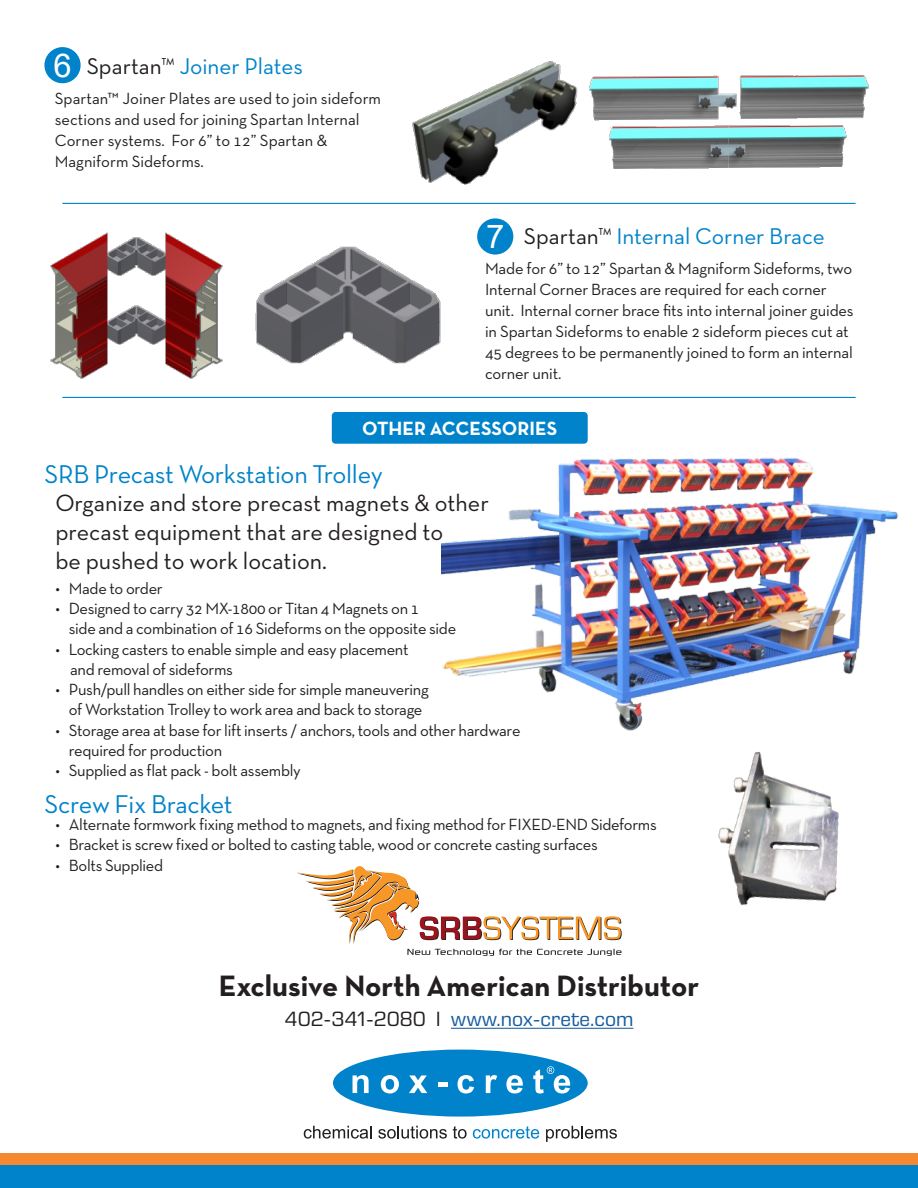
<style>
.page{position:relative;width:918px;height:1188px;background:#fff}
.page>*{position:absolute;margin:0;border:0;box-sizing:border-box;transform-origin:0 0}
.t1{font:32.7px "Arial";color:#fff}
.t2{font:700 30px "Neutra Text TF";color:#231f20}
.t3{font:26.25px "Neutra Text TF";letter-spacing:-.01em;color:#0083ca}
.t4{font:24px/28.8px "Neutra Text TF";color:#231f20}
.t5{font:23.25px "Neutra Text TF";color:#0083ca}
.t6{font:21px "Eurostile Next LT Pro";color:#175d9e}
.t7{font:700 19.5px "Neutra Text TF";color:#fff}
.t8{font:16.5px/21px "Neutra Text TF";letter-spacing:-.02em;color:#231f20}
.t9{font:16.5px/21px "Neutra Text TF";color:#231f20}
.s1{color:#231f20}
</style>
<div class="page">
<div style="left:0;top:1164px;width:918px;height:24px;background:#0083ca"></div>
<div style="left:0;top:1153px;width:918px;height:11px;background:#f58932"></div>
<img style="left:255px;top:247px;width:186px;height:117px">
<img style="left:50px;top:232px;width:173px;height:147px">
<div style="left:477px;top:218px;width:36px;height:37px;background:#0083ca;border-radius:50%"></div>
<div style="left:333px;top:1050px;width:255px;height:67px;background:#0083ca;border-radius:50%"></div>
<svg style="left:353px;top:1075px;width:16px;height:18px"></svg>
<svg style="left:381px;top:1075px;width:18px;height:19px"></svg>
<svg style="left:409px;top:1075px;width:18px;height:18px"></svg>
<div style="left:438px;top:1082px;width:9px;height:5px;background:#fff"></div>
<svg style="left:458px;top:1075px;width:16px;height:19px"></svg>
<svg style="left:486px;top:1075px;width:11px;height:18px"></svg>
<svg style="left:506px;top:1075px;width:17px;height:19px"></svg>
<svg style="left:304px;top:1126px;width:68px;height:13px"></svg>
<svg style="left:378px;top:1126px;width:69px;height:13px"></svg>
<svg style="left:453px;top:1126px;width:14px;height:13px"></svg>
<svg style="left:473px;top:1126px;width:66px;height:13px"></svg>
<svg style="left:546px;top:1126px;width:71px;height:16px"></svg>
<svg style="left:533px;top:1066px;width:37px;height:28px"></svg>
<hr style="left:451px;top:1028px;width:182px;height:1px;background:#175d9e">
<svg style="left:297px;top:866px;width:325px;height:90px"></svg>
<img style="left:412px;top:61px;width:166px;height:124px">
<img style="left:589px;top:76px;width:280px;height:45px">
<img style="left:610px;top:126px;width:236px;height:43px">
<div style="left:44px;top:47px;width:37px;height:36px;background:#0083ca;border-radius:50%"></div>
<img style="left:442px;top:458px;width:456px;height:273px">
<div style="left:332px;top:412px;width:256px;height:32px;background:#0083ca;border-radius:4px"></div>
<img style="left:718px;top:752px;width:121px;height:154px">
<hr style="left:62px;top:203px;width:794px;height:1px;background:#0083ca">
<hr style="left:62px;top:397px;width:794px;height:1px;background:#0083ca">
<p class="t1" style="left:53px;top:43px;width:20px">6</p>
<p class="t5" style="left:87px;top:52px;width:218px"><span class="s1">Spartan</span><sup>™</sup> Joiner Plates</p>
<p class="t9" style="left:55px;top:87px;width:328px">Spartan™ Joiner Plates are used to join sideform sections and used for joining Spartan Internal Corner systems. For 6” to 12” Spartan &amp; Magniform Sideforms.</p>
<p class="t1" style="left:486px;top:214px;width:20px">7</p>
<p class="t5" style="left:524px;top:222px;width:303px"><span class="s1">Spartan</span><sup>™</sup> Internal Corner Brace</p>
<p class="t8" style="left:485px;top:257px;width:370px">Made for 6” to 12” Spartan &amp; Magniform Sideforms, two Internal Corner Braces are required for each corner unit. Internal corner brace fits into internal joiner guides in Spartan Sideforms to enable 2 sideform pieces cut at 45 degrees to be permanently joined to form an internal corner unit.</p>
<p class="t7" style="left:362px;top:416px;width:197px">OTHER ACCESSORIES</p>
<p class="t3" style="left:44px;top:458px;width:340px">SRB Precast Workstation Trolley</p>
<p class="t4" style="left:55px;top:488px;width:435px">Organize and store precast magnets &amp; other precast equipment that are designed to<br>be pushed to work location.</p>
<p class="t8" style="left:55px;top:577px;width:109px">• Made to order</p>
<p class="t8" style="left:55px;top:598px;width:366px">• Designed to carry 32 MX-1800 or Titan 4 Magnets on 1</p>
<p class="t8" style="left:69px;top:618px;width:389px">side and a combination of 16 Sideforms on the opposite side</p>
<p class="t8" style="left:55px;top:638px;width:355px">• Locking casters to enable simple and easy placement</p>
<p class="t8" style="left:70px;top:658px;width:164px">and removal of sideforms</p>
<p class="t8" style="left:55px;top:679px;width:375px">• Push/pull handles on either side for simple maneuvering</p>
<p class="t8" style="left:69px;top:699px;width:355px">of Workstation Trolley to work area and back to storage</p>
<p class="t8" style="left:55px;top:719px;width:467px">• Storage area at base for lift inserts / anchors, tools and other hardware</p>
<p class="t8" style="left:69px;top:739px;width:155px">required for production</p>
<p class="t8" style="left:55px;top:760px;width:247px">• Supplied as flat pack - bolt assembly</p>
<p class="t3" style="left:44px;top:788px;width:190px">Screw Fix Bracket</p>
<p class="t8" style="left:55px;top:814px;width:603px">• Alternate formwork fixing method to magnets, and fixing method for FIXED-END Sideforms</p>
<p class="t8" style="left:55px;top:834px;width:544px">• Bracket is screw fixed or bolted to casting table, wood or concrete casting surfaces</p>
<p class="t8" style="left:55px;top:854px;width:109px">• Bolts Supplied</p>
<p class="t2" style="left:219px;top:967px;width:482px">Exclusive North American Distributor</p>
<p class="t6" style="left:285px;top:1008px;width:350px"><span class="s1">402-341-2080 l</span> www.nox-crete.com</p>
</div>
